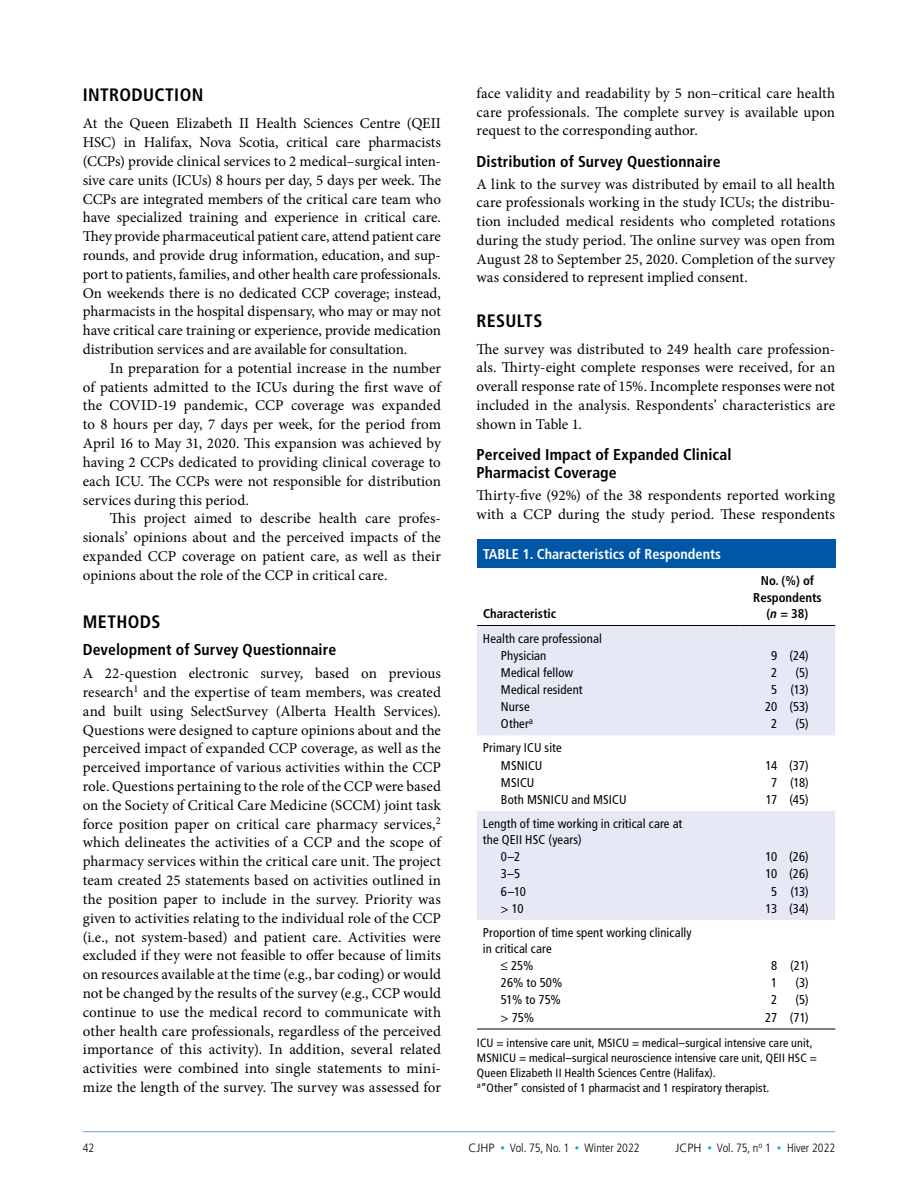
<style>
.page{position:relative;width:918px;height:1188px;background:#fff}
.page>*{position:absolute;margin:0;border:0;box-sizing:border-box;transform-origin:0 0}
.CJHP_H1{font:700 condensed 18px "Frutiger LT Std";letter-spacing:.02em;color:#000}
.CJHP_H2{font:700 condensed 15.75px/18px "Frutiger LT Std";letter-spacing:.005em;color:#000}
.CJHP_H2_AfterH1{font:700 condensed 15.75px "Frutiger LT Std";letter-spacing:.005em;color:#000}
.CJHP_BodyText{font:15px/18.8px "Minion Pro";color:#000;text-align:justify}
.CJHP_BodyText_Inden{font:15px/18.8px "Minion Pro";letter-spacing:.005em;color:#000;text-align:justify}
.CJHP_TableTitle_TAB{font:700 condensed 14.25px "Frutiger LT Std";color:#fff}
.CJHP_TableText{font:condensed 12.75px/16.2px "Frutiger LT Std";letter-spacing:.01em;color:#000}
.CJHP_TableColumnHea{font:700 condensed 12.75px/16.5px "Frutiger LT Std";color:#000;text-align:center}
.CJHP_Table_FN_Legen{font:condensed 12px/15px "Frutiger LT Std";letter-spacing:.01em;color:#000}
.t1{font:300 condensed 12px "Frutiger LT Std";color:#000}
.s1{font-family:"Frutiger LT Pro";font-style:italic}
.s2{font-stretch:normal}
.s3{font-size:9px;color:#00acd7}
</style>
<div class="page">
<hr style="left:83px;top:1131px;width:752px;height:1px;background:#0057a5">
<div style="left:477px;top:539px;width:358px;height:29px;background:#0057a5"></div>
<svg style="left:477px;top:626px;width:358px;height:294px;fill:#e6e8f5"></svg>
<hr style="left:477px;top:625px;width:263px;height:1px;background:#000">
<hr style="left:740px;top:625px;width:95px;height:1px;background:#000">
<hr style="left:477px;top:1029px;width:263px;height:1px;background:#000">
<hr style="left:740px;top:1029px;width:95px;height:1px;background:#000">
<p class="CJHP_H1" style="left:83px;top:84px;width:122px">INTRODUCTION</p>
<p class="CJHP_BodyText" style="left:83px;top:114px;width:360px">At the Queen Elizabeth II Health Sciences Centre (QEII HSC) in Halifax, Nova Scotia, critical care pharmacists (CCPs) provide clinical services to 2 medical–surgical inten&shy;sive care units (ICUs) 8 hours per day, 5 days per week. The CCPs are integrated members of the critical care team who have specialized training and experience in critical care.<br>They provide pharmaceutical patient care, attend patient care rounds, and provide drug information, education, and sup&shy;port to patients, families, and other health care professionals.<br>On weekends there is no dedicated CCP coverage; instead, pharmacists in the hospital dispensary, who may or may not have critical care training or experience, provide medication distribution services and are available for consultation.</p>
<p class="CJHP_BodyText_Inden" style="left:83px;top:359px;width:360px;text-indent:27px">In preparation for a potential increase in the number of patients admitted to the ICUs during the first wave of the COVID-19 pandemic, CCP coverage was expanded to 8 hours per day, 7 days per week, for the period from April 16 to May 31, 2020. This expansion was achieved by having 2 CCPs dedicated to providing clinical coverage to each ICU. The CCPs were not responsible for distribution services during this period.</p>
<p class="CJHP_BodyText_Inden" style="left:83px;top:509px;width:360px;text-indent:27px">This project aimed to describe health care profes&shy;sionals’ opinions about and the perceived impacts of the expanded CCP coverage on patient care, as well as their opinions about the role of the CCP in critical care.</p>
<p class="CJHP_H1" style="left:83px;top:611px;width:79px">METHODS</p>
<p class="CJHP_H2_AfterH1" style="left:83px;top:640px;width:255px">Development of Survey Questionnaire</p>
<p class="CJHP_BodyText" style="left:83px;top:664px;width:360px">A 22-question electronic survey, based on previous research<sup>1</sup> and the expertise of team members, was created and built using SelectSurvey (Alberta Health Services).<br>Questions were designed to capture opinions about and the perceived impact of expanded CCP coverage, as well as the perceived importance of various activities within the CCP role. Questions pertaining to the role of the CCP were based on the Society of Critical Care Medicine (SCCM) joint task force position paper on critical care pharmacy services,<sup>2 </sup>which delineates the activities of a CCP and the scope of pharmacy services within the critical care unit. The project team created 25 statements based on activities outlined in the position paper to include in the survey. Priority was given to activities relating to the individual role of the CCP (i.e., not system-based) and patient care. Activities were excluded if they were not feasible to offer because of limits on resources available at the time (e.g., bar coding) or would not be changed by the results of the survey (e.g., CCP would continue to use the medical record to communicate with other health care professionals, regardless of the perceived importance of this activity). In addition, several related activities were combined into single statements to mini&shy;mize the length of the survey. The survey was assessed for</p>
<p class="CJHP_BodyText" style="left:477px;top:84px;width:360px">face validity and readability by 5 non–critical care health care professionals. The complete survey is available upon request to the corresponding author.</p>
<p class="CJHP_H2" style="left:477px;top:152px;width:246px">Distribution of Survey Questionnaire</p>
<p class="CJHP_BodyText" style="left:477px;top:175px;width:360px">A link to the survey was distributed by email to all health care professionals working in the study ICUs; the distribu&shy;tion included medical residents who completed rotations during the study period. The online survey was open from August 28 to September 25, 2020. Completion of the survey was considered to represent implied consent.</p>
<p class="CJHP_H1" style="left:477px;top:310px;width:67px">RESULTS</p>
<p class="CJHP_BodyText" style="left:477px;top:340px;width:360px">The survey was distributed to 249 health care profession&shy;als. Thirty-eight complete responses were received, for an overall response rate of 15%. Incomplete responses were not included in the analysis. Respondents’ characteristics are shown in Table 1.</p>
<p class="CJHP_H2" style="left:477px;top:446px;width:256px">Perceived Impact of Expanded Clinical<br>Pharmacist Coverage</p>
<p class="CJHP_BodyText" style="left:477px;top:486px;width:360px">Thirty-five (92%) of the 38 respondents reported working with a CCP during the study period. These respondents</p>
<p class="CJHP_TableTitle_TAB" style="left:483px;top:546px;width:239px">TABLE 1. Characteristics of Respondents</p>
<p class="CJHP_TableColumnHea" style="left:483px;top:605px;width:75px">Characteristic</p>
<p class="CJHP_TableColumnHea" style="left:753px;top:572px;width:70px">No. (%) of<br>Respondents</p>
<p class="CJHP_TableColumnHea" style="left:767px;top:605px;width:43px">(<span class="s1">n</span> = 38)</p>
<p class="CJHP_TableText" style="left:483px;top:630px;width:120px">Health care professional</p>
<p class="CJHP_TableText" style="left:501px;top:647px;width:47px">Physician</p>
<p class="CJHP_TableText" style="left:771px;top:647px;width:39px">9 (24)</p>
<p class="CJHP_TableText" style="left:501px;top:664px;width:74px">Medical fellow</p>
<p class="CJHP_TableText" style="left:771px;top:664px;width:8px">2</p>
<p class="CJHP_TableText" style="left:795px;top:664px;width:15px">(5)</p>
<p class="CJHP_TableText" style="left:501px;top:681px;width:83px">Medical resident</p>
<p class="CJHP_TableText" style="left:771px;top:681px;width:39px">5 (13)</p>
<p class="CJHP_TableText" style="left:501px;top:698px;width:30px">Nurse</p>
<p class="CJHP_TableText" style="left:765px;top:698px;width:45px">20 (53)</p>
<p class="CJHP_TableText" style="left:501px;top:715px;width:34px">Other<sup>a</sup></p>
<p class="CJHP_TableText" style="left:771px;top:715px;width:8px">2</p>
<p class="CJHP_TableText" style="left:795px;top:715px;width:15px">(5)</p>
<p class="CJHP_TableText" style="left:483px;top:740px;width:80px">Primary ICU site</p>
<p class="CJHP_TableText" style="left:501px;top:757px;width:43px">MSNICU</p>
<p class="CJHP_TableText" style="left:766px;top:757px;width:45px">14 (37)</p>
<p class="CJHP_TableText" style="left:501px;top:774px;width:35px">MSICU</p>
<p class="CJHP_TableText" style="left:771px;top:774px;width:39px">7 (18)</p>
<p class="CJHP_TableText" style="left:501px;top:791px;width:127px">Both MSNICU and MSICU</p>
<p class="CJHP_TableText" style="left:766px;top:791px;width:45px">17 (45)</p>
<p class="CJHP_TableText" style="left:483px;top:816px;width:201px">Length of time working in critical care at the QEII HSC (years)</p>
<p class="CJHP_TableText" style="left:501px;top:849px;width:21px">0–2</p>
<p class="CJHP_TableText" style="left:765px;top:849px;width:45px">10 (26)</p>
<p class="CJHP_TableText" style="left:501px;top:866px;width:21px">3–5</p>
<p class="CJHP_TableText" style="left:765px;top:866px;width:45px">10 (26)</p>
<p class="CJHP_TableText" style="left:501px;top:883px;width:26px">6–10</p>
<p class="CJHP_TableText" style="left:771px;top:883px;width:39px">5 (13)</p>
<p class="CJHP_TableText" style="left:501px;top:900px;width:24px">&gt; 10</p>
<p class="CJHP_TableText" style="left:766px;top:900px;width:45px">13 (34)</p>
<p class="CJHP_TableText" style="left:483px;top:925px;width:210px">Proportion of time spent working clinically in critical care</p>
<p class="CJHP_TableText" style="left:501px;top:958px;width:34px">≤ 25%</p>
<p class="CJHP_TableText" style="left:771px;top:958px;width:39px">8 (21)</p>
<p class="CJHP_TableText" style="left:501px;top:975px;width:63px">26% to 50%</p>
<p class="CJHP_TableText" style="left:771px;top:975px;width:8px">1</p>
<p class="CJHP_TableText" style="left:796px;top:975px;width:15px">(3)</p>
<p class="CJHP_TableText" style="left:501px;top:992px;width:62px">51% to 75%</p>
<p class="CJHP_TableText" style="left:771px;top:992px;width:8px">2</p>
<p class="CJHP_TableText" style="left:795px;top:992px;width:15px">(5)</p>
<p class="CJHP_TableText" style="left:501px;top:1009px;width:35px">&gt; 75%</p>
<p class="CJHP_TableText" style="left:765px;top:1009px;width:45px">27 (71)</p>
<p class="CJHP_Table_FN_Legen" style="left:477px;top:1035px;width:341px">ICU = intensive care unit, MSICU = medical–surgical intensive care unit,<br>MSNICU = medical–surgical neuroscience intensive care unit, QEII HSC =<br>Queen Elizabeth II Health Sciences Centre (Halifax).</p>
<p class="CJHP_Table_FN_Legen" style="left:477px;top:1080px;width:294px"><sup>a</sup>“Other” consisted of 1 pharmacist and 1 respiratory therapist.</p>
<p class="t1" style="left:83px;top:1141px;width:13px">42</p>
<p class="t1" style="left:469px;top:1141px;width:173px"><span class="s2">CJHP</span> <span class="s3">•</span> Vol. 75, No. 1 <span class="s3">•</span> Winter 2022</p>
<p class="t1" style="left:676px;top:1141px;width:161px"><span class="s2">JCPH</span> <span class="s3">•</span> Vol. 75, n<sup>o</sup> 1 <span class="s3">•</span> Hiver 2022</p>
</div>
